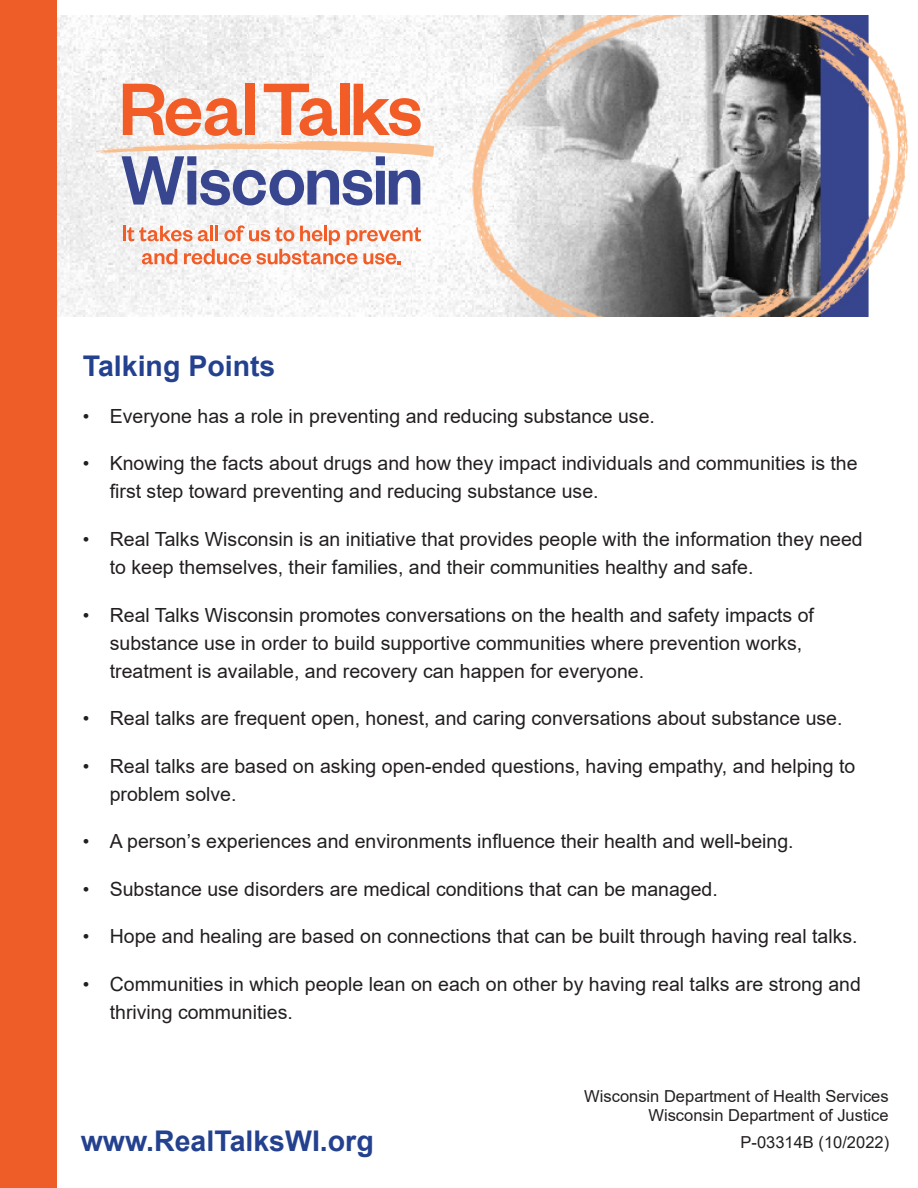
<style>
.page{position:relative;width:918px;height:1188px;background:#fff}
.page>*{position:absolute;margin:0;border:0;box-sizing:border-box;transform-origin:0 0}
.t1{font:700 28.5px "Arial";color:#24418f}
.t2{font:19.5px/28px "Arial";color:#231f20}
.t3{font:16.5px/19.2px "Arial";color:#231f20;text-align:right}
.s1{font-size:18.75px}
</style>
<div class="page">
<img style="left:57px;top:15px;width:852px;height:301px">
<div style="left:0;top:0;width:57px;height:1188px;background:#ee5d28"></div>
<svg style="left:93px;top:84px;width:341px;height:121px"></svg>
<hr style="left:123px;top:226px;width:3px;height:15px;background:#f25c26">
<svg style="left:127px;top:225px;width:294px;height:39px"></svg>
<h1 class="t1" style="left:83px;top:345px;width:194px">Talking Points</h1>
<p class="t2" style="left:83px;top:402px;width:574px"><span class="s1">•</span> Everyone has a role in preventing and reducing substance use.</p>
<p class="t2" style="left:110px;top:449px;width:749px;text-indent:-27px"><span class="s1">•</span> Knowing the facts about drugs and how they impact individuals and communities is the first step toward preventing and reducing substance use.</p>
<p class="t2" style="left:110px;top:525px;width:754px;text-indent:-27px"><span class="s1">•</span> Real Talks Wisconsin is an initiative that provides people with the information they need to keep themselves, their families, and their communities healthy and safe.</p>
<p class="t2" style="left:110px;top:601px;width:706px;text-indent:-27px"><span class="s1">•</span> Real Talks Wisconsin promotes conversations on the health and safety impacts of substance use in order to build supportive communities where prevention works, treatment is available, and recovery can happen for everyone.</p>
<p class="t2" style="left:83px;top:704px;width:761px"><span class="s1">•</span> Real talks are frequent open, honest, and caring conversations about substance use.</p>
<p class="t2" style="left:110px;top:752px;width:747px;text-indent:-27px"><span class="s1">•</span> Real talks are based on asking open-ended questions, having empathy, and helping to problem solve.</p>
<p class="t2" style="left:83px;top:827px;width:712px"><span class="s1">•</span> A person’s experiences and environments influence their health and well-being.</p>
<p class="t2" style="left:83px;top:875px;width:637px"><span class="s1">•</span> Substance use disorders are medical conditions that can be managed.</p>
<p class="t2" style="left:83px;top:922px;width:776px"><span class="s1">•</span> Hope and healing are based on connections that can be built through having real talks.</p>
<p class="t2" style="left:110px;top:970px;width:753px;text-indent:-27px"><span class="s1">•</span> Communities in which people lean on each on other by having real talks are strong and thriving communities.</p>
<h1 class="t1" style="left:81px;top:1121px;width:294px">www.RealTalksWI.org</h1>
<p class="t3" style="left:584px;top:1086px;width:306px">Wisconsin Department of Health Services<br>Wisconsin Department of Justice</p>
<p class="t3" style="left:741px;top:1133px;width:150px">P-03314B (10/2022)</p>
</div>
